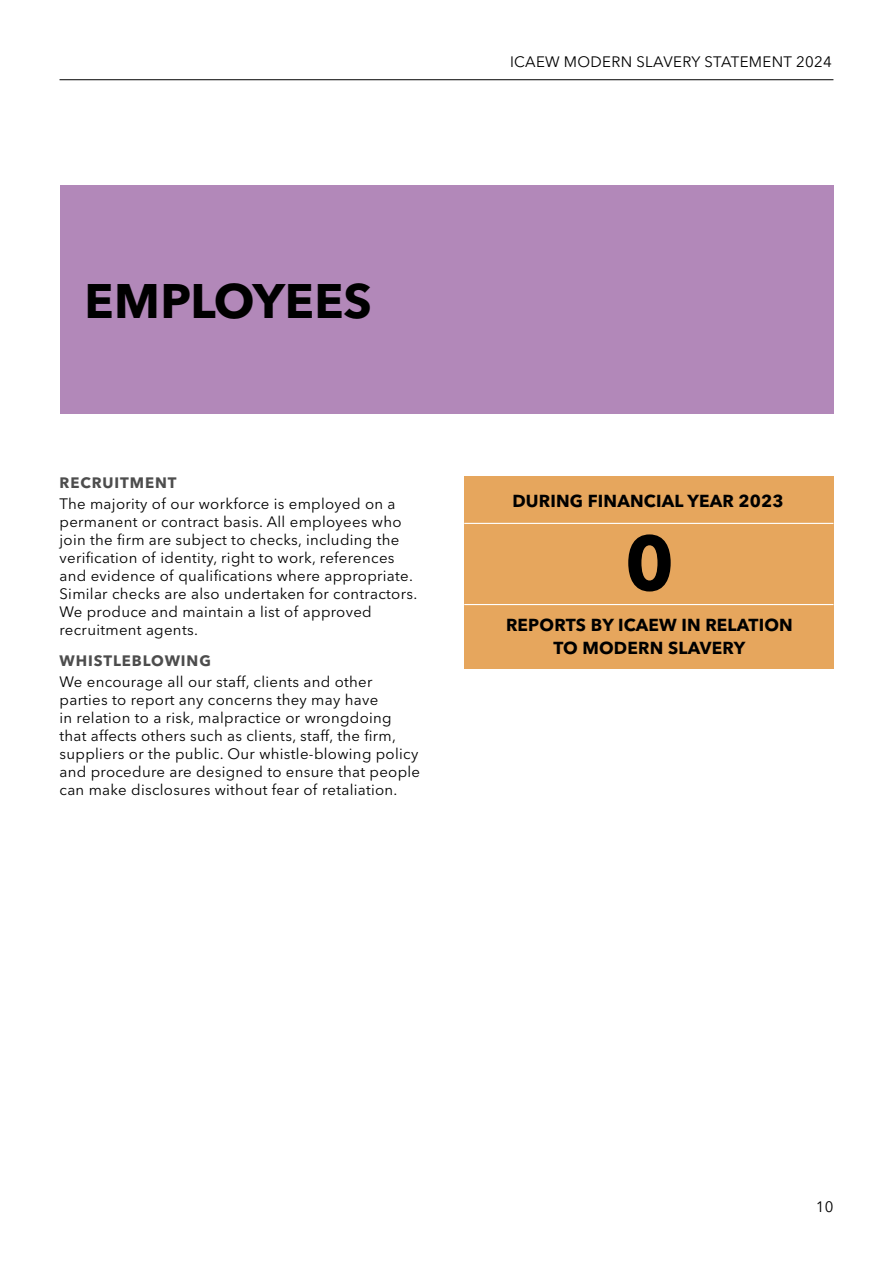
<style>
.page{position:relative;width:893px;height:1263px;background:#fff}
.page>*{position:absolute;margin:0;border:0;box-sizing:border-box;transform-origin:0 0}
.header_large_white{font:700 76.5px "Avenir Next LT Pro";color:#000}
.header_large_white-2{font:700 48px "Avenir Next LT Pro";color:#000}
.infographic_subhead{font:700 17.25px/22.5px "Avenir Next LT Pro";letter-spacing:.01em;color:#000;text-align:center}
.body{font:15px/18px "Avenir Next LT Pro";letter-spacing:.02em;color:#000}
.subhead{font:700 15px "Avenir Next LT Pro";letter-spacing:.06em;color:#4d4d4d}
</style>
<div class="page">
<hr style="left:60px;top:79px;width:773px;height:1px;background:#000">
<div style="left:60px;top:185px;width:773px;height:229px;background:#b288b9"></div>
<div style="left:464px;top:477px;width:369px;height:192px;background:#e6a65d"></div>
<hr style="left:464px;top:604px;width:369px;height:1px;background:#fff">
<hr style="left:464px;top:523px;width:369px;height:1px;background:#fff">
<p class="header_large_white-2" style="left:84px;top:271px;width:289px">EMPLOYEES</p>
<p class="subhead" style="left:60px;top:473px;width:118px">RECRUITMENT</p>
<p class="body" style="left:60px;top:495px;width:359px">The majority of our workforce is employed on a permanent or contract basis. All employees who join the firm are subject to checks, including the verification of identity, right to work, references and evidence of qualifications where appropriate.<br>Similar checks are also undertaken for contractors.<br>We produce and maintain a list of approved recruitment agents.</p>
<p class="subhead" style="left:60px;top:651px;width:153px">WHISTLEBLOWING</p>
<p class="body" style="left:60px;top:672px;width:362px">We encourage all our staff, clients and other parties to report any concerns they may have<br>in relation to a risk, malpractice or wrongdoing that affects others such as clients, staff, the firm, suppliers or the public. Our whistle-blowing policy and procedure are designed to ensure that people can make disclosures without fear of retaliation.</p>
<p class="body" style="left:510px;top:52px;width:323px">ICAEW MODERN SLAVERY STATEMENT 2024</p>
<p class="infographic_subhead" style="left:512px;top:490px;width:273px">DURING FINANCIAL YEAR 2023</p>
<p class="header_large_white" style="left:625px;top:516px;width:51px">0</p>
<p class="infographic_subhead" style="left:506px;top:614px;width:288px">REPORTS BY ICAEW IN RELATION<br>TO MODERN SLAVERY</p>
<p class="body" style="left:816px;top:1197px;width:19px">10</p>
</div>
